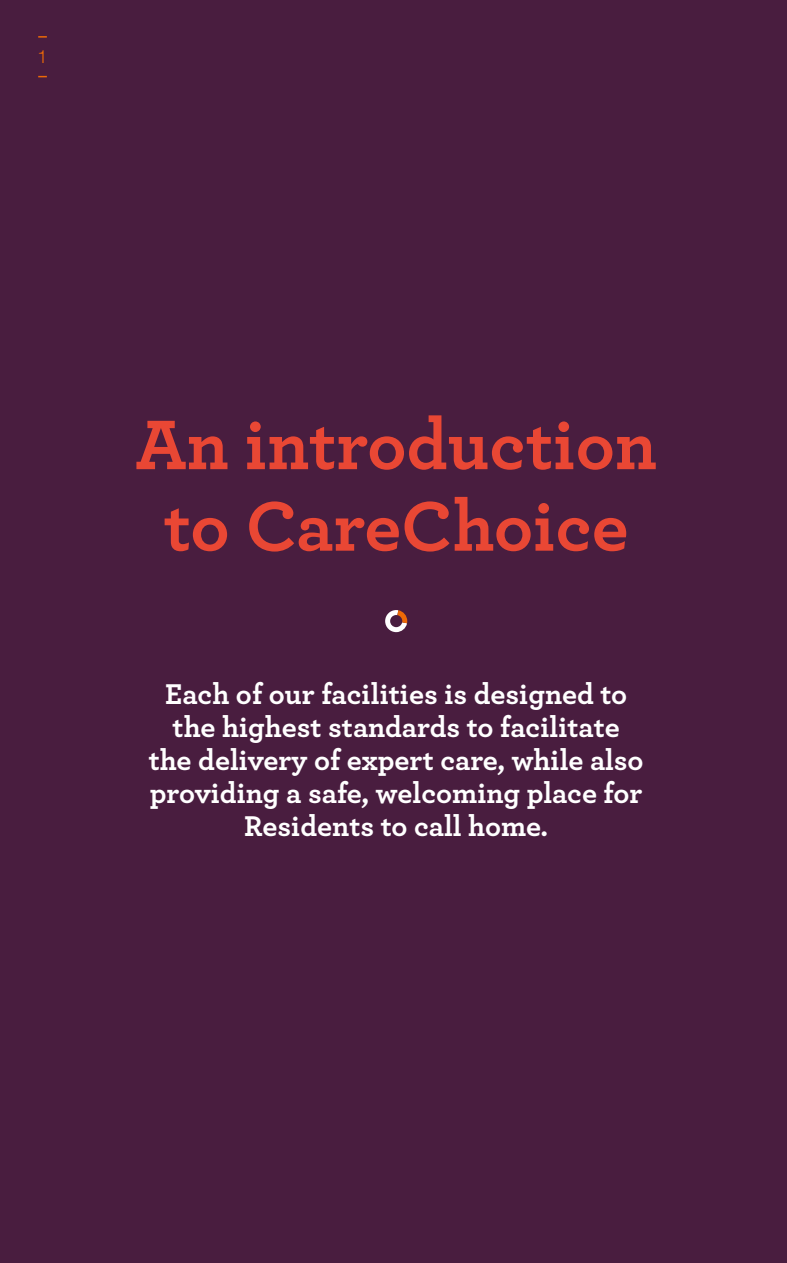
<style>
.page{position:relative;width:787px;height:1263px;background:#491d3f}
.page>*{position:absolute;margin:0;border:0;box-sizing:border-box;transform-origin:0 0}
.t1{font:700 73.5px/81.4px "Archer";color:#e94734;text-align:center}
.t2{font:700 30px/33px "Archer";color:#fff;text-align:center}
.t3{font:300 18px "Helvetica Neue";color:#ec6907}
</style>
<div class="page">
<hr style="left:786px;top:0;width:1px;height:1263px;background:#ec6907">
<svg style="left:38px;top:36px;width:9px;height:2px"></svg>
<svg style="left:385px;top:610px;width:22px;height:22px"></svg>
<p class="t3" style="left:38px;top:42px;width:12px">1</p>
<h1 class="t1" style="left:135px;top:402px;width:523px">An introduction to CareChoice</h1>
<p class="t2" style="left:149px;top:677px;width:496px">Each of our facilities is designed to the highest standards to facilitate the delivery of expert care, while also providing a safe, welcoming place for Residents to call home.</p>
</div>
